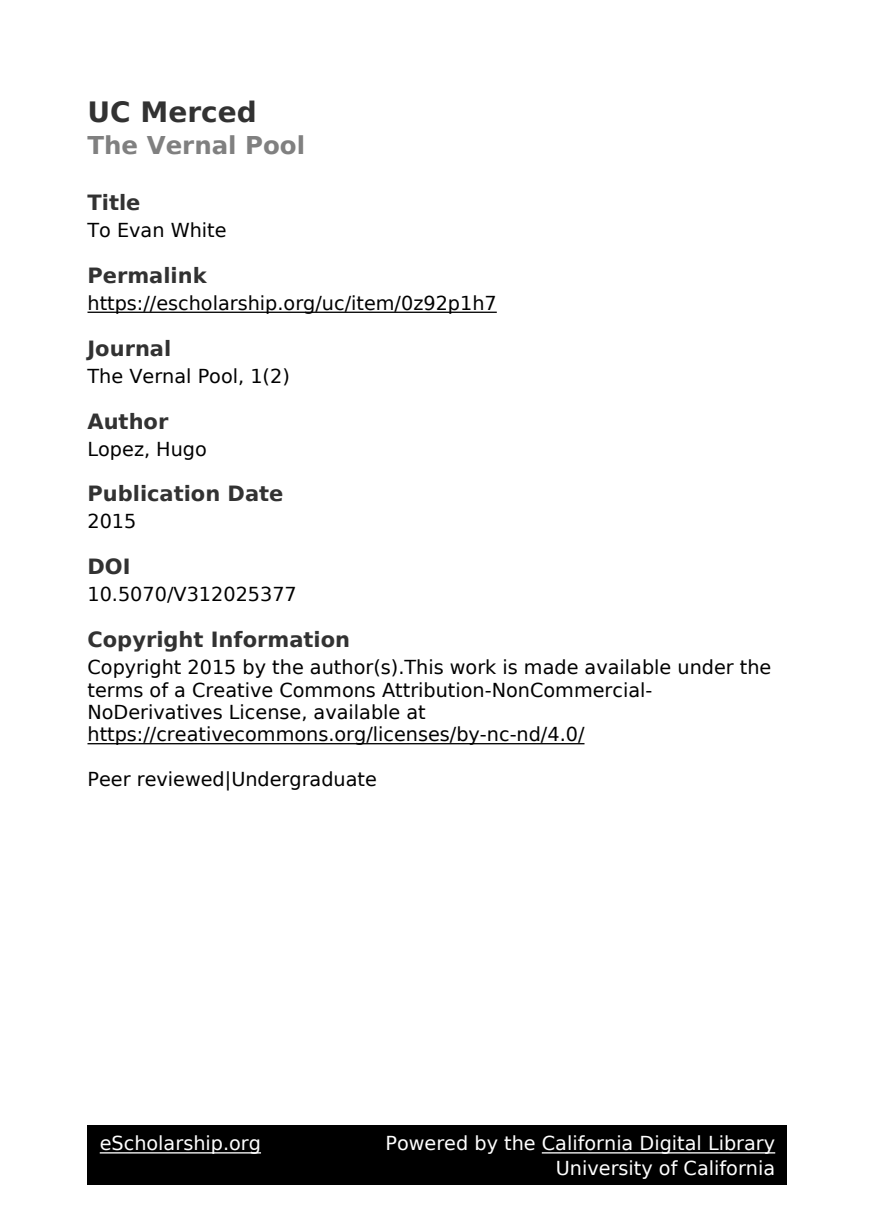
<style>
.page{position:relative;width:875px;height:1225px;background:#fff}
.page>*{position:absolute;margin:0;border:0;box-sizing:border-box;transform-origin:0 0}
.t1{font:700 28px "DejaVu Sans";color:#323232}
.t2{font:700 24.5px "DejaVu Sans";color:#808080}
.t3{font:700 21px "DejaVu Sans";color:#323232}
.t4{font:19.25px/22.4px "DejaVu Sans";color:#000}
.t5{font:19.25px/24.5px "DejaVu Sans";color:#fff;text-align:right}
</style>
<div class="page">
<hr style="left:88px;top:312px;width:409px;height:1px;background:#000">
<hr style="left:88px;top:743px;width:497px;height:1px;background:#000">
<div style="left:88px;top:1125px;width:700px;height:60px;background:#000"></div>
<hr style="left:100px;top:1152px;width:161px;height:2px;background:#fff">
<hr style="left:542px;top:1152px;width:233px;height:2px;background:#fff">
<h1 class="t1" style="left:88px;top:101px;width:171px">UC Merced</h1>
<p class="t2" style="left:88px;top:136px;width:219px">The Vernal Pool</p>
<p class="t3" style="left:88px;top:194px;width:54px">Title</p>
<p class="t4" style="left:88px;top:221px;width:141px">To Evan White</p>
<p class="t3" style="left:88px;top:267px;width:121px">Permalink</p>
<p class="t4" style="left:88px;top:294px;width:411px">https://escholarship.org/uc/item/0z92p1h7</p>
<p class="t3" style="left:88px;top:340px;width:85px">Journal</p>
<p class="t4" style="left:88px;top:367px;width:204px">The Vernal Pool, 1(2)</p>
<p class="t3" style="left:88px;top:413px;width:82px">Author</p>
<p class="t4" style="left:88px;top:439px;width:121px">Lopez, Hugo</p>
<p class="t3" style="left:88px;top:485px;width:198px">Publication Date</p>
<p class="t4" style="left:88px;top:512px;width:50px">2015</p>
<p class="t3" style="left:88px;top:558px;width:45px">DOI</p>
<p class="t4" style="left:88px;top:585px;width:211px">10.5070/V312025377</p>
<p class="t3" style="left:88px;top:631px;width:264px">Copyright Information</p>
<p class="t4" style="left:88px;top:658px;width:685px">Copyright 2015 by the author(s).This work is made available under the terms of a Creative Commons Attribution-NonCommercial-NoDerivatives License, available at https://creativecommons.org/licenses/by-nc-nd/4.0/</p>
<p class="t4" style="left:88px;top:770px;width:291px">Peer reviewed|Undergraduate</p>
<p class="t5" style="left:100px;top:1133px;width:163px">eScholarship.org</p>
<p class="t5" style="left:385px;top:1133px;width:391px">Powered by the California Digital Library<br>University of California</p>
</div>
